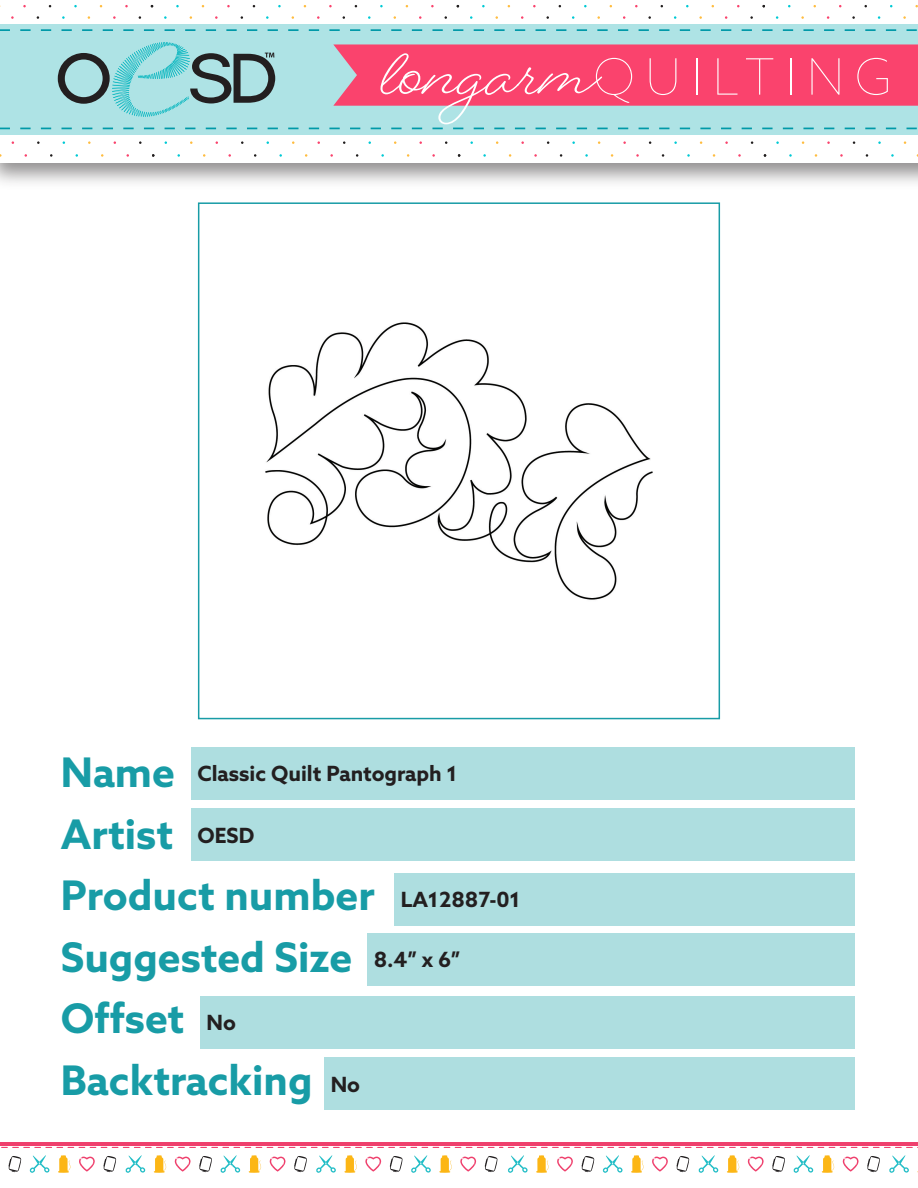
<style>
.page{position:relative;width:918px;height:1188px;background:#fff}
.page>*{position:absolute;margin:0;border:0;box-sizing:border-box;transform-origin:0 0}
.t1{font:100 50.25px "Azo Sans";letter-spacing:.2em;color:#fff}
.t2{font:700 40.8px/61.5px "Azo Sans";color:#189ca6}
.t3{font:700 21px "Azo Sans";color:#231f20}
</style>
<div class="page">
<img style="left:265px;top:322px;width:388px;height:278px">
<div style="left:198px;top:202px;width:522px;height:517px;border:2px solid #189ca6"></div>
<div style="left:0;top:24px;width:918px;height:110px;background:#aee3e5"></div>
<svg style="left:0;top:29px;width:917px;height:2px"></svg>
<svg style="left:0;top:128px;width:330px;height:2px"></svg>
<svg style="left:57px;top:42px;width:219px;height:75px"></svg>
<svg style="left:330px;top:44px;width:588px;height:86px"></svg>
<svg style="left:8px;top:1156px;width:13px;height:16px"></svg>
<svg style="left:58px;top:1155px;width:13px;height:18px"></svg>
<svg style="left:79px;top:1157px;width:16px;height:15px"></svg>
<svg style="left:30px;top:1155px;width:19px;height:18px"></svg>
<svg style="left:103px;top:1156px;width:13px;height:16px"></svg>
<svg style="left:154px;top:1155px;width:12px;height:18px"></svg>
<svg style="left:175px;top:1157px;width:16px;height:15px"></svg>
<svg style="left:126px;top:1155px;width:19px;height:18px"></svg>
<svg style="left:199px;top:1156px;width:13px;height:16px"></svg>
<svg style="left:248px;top:1155px;width:13px;height:18px"></svg>
<svg style="left:270px;top:1157px;width:16px;height:15px"></svg>
<svg style="left:221px;top:1155px;width:19px;height:18px"></svg>
<svg style="left:294px;top:1156px;width:13px;height:16px"></svg>
<svg style="left:344px;top:1155px;width:13px;height:18px"></svg>
<svg style="left:365px;top:1157px;width:16px;height:15px"></svg>
<svg style="left:316px;top:1155px;width:20px;height:18px"></svg>
<svg style="left:390px;top:1156px;width:13px;height:16px"></svg>
<svg style="left:439px;top:1155px;width:13px;height:18px"></svg>
<svg style="left:460px;top:1157px;width:16px;height:15px"></svg>
<svg style="left:411px;top:1155px;width:20px;height:18px"></svg>
<svg style="left:485px;top:1156px;width:13px;height:16px"></svg>
<hr style="left:0;top:1142px;width:502px;height:3px;background:#ef406d">
<svg style="left:1px;top:1147px;width:494px;height:1px"></svg>
<svg style="left:536px;top:1155px;width:13px;height:18px"></svg>
<svg style="left:557px;top:1157px;width:16px;height:15px"></svg>
<svg style="left:508px;top:1155px;width:20px;height:18px"></svg>
<svg style="left:581px;top:1156px;width:13px;height:16px"></svg>
<svg style="left:631px;top:1155px;width:13px;height:18px"></svg>
<svg style="left:652px;top:1157px;width:16px;height:15px"></svg>
<svg style="left:603px;top:1155px;width:20px;height:18px"></svg>
<svg style="left:676px;top:1156px;width:13px;height:16px"></svg>
<svg style="left:727px;top:1155px;width:12px;height:18px"></svg>
<svg style="left:748px;top:1157px;width:16px;height:15px"></svg>
<svg style="left:699px;top:1155px;width:19px;height:18px"></svg>
<svg style="left:772px;top:1156px;width:13px;height:16px"></svg>
<svg style="left:822px;top:1155px;width:12px;height:18px"></svg>
<svg style="left:843px;top:1157px;width:16px;height:15px"></svg>
<svg style="left:794px;top:1155px;width:19px;height:18px"></svg>
<svg style="left:867px;top:1156px;width:13px;height:16px"></svg>
<svg style="left:889px;top:1155px;width:20px;height:18px"></svg>
<hr style="left:500px;top:1142px;width:418px;height:3px;background:#ef406d">
<svg style="left:499px;top:1147px;width:419px;height:1px"></svg>
<div style="left:191px;top:747px;width:664px;height:53px;background:#aedee0"></div>
<div style="left:191px;top:808px;width:664px;height:53px;background:#aedee0"></div>
<div style="left:394px;top:873px;width:461px;height:52px;background:#aedee0"></div>
<div style="left:367px;top:933px;width:488px;height:52px;background:#aedee0"></div>
<div style="left:200px;top:996px;width:655px;height:52px;background:#aedee0"></div>
<div style="left:324px;top:1057px;width:531px;height:53px;background:#aedee0"></div>
<p class="t1" style="left:593px;top:45px;width:300px">QUILTING</p>
<p class="t2" style="left:61px;top:741px;width:315px">Name<br>Artist<br>Product number<br>Suggested Size<br>Offset<br>Backtracking</p>
<p class="t3" style="left:198px;top:760px;width:261px">Classic Quilt Pantograph 1</p>
<p class="t3" style="left:198px;top:822px;width:58px">OESD</p>
<p class="t3" style="left:401px;top:886px;width:121px">LA12887-01</p>
<p class="t3" style="left:374px;top:946px;width:88px">8.4” x 6”</p>
<p class="t3" style="left:207px;top:1009px;width:31px">No</p>
<p class="t3" style="left:331px;top:1070px;width:31px">No</p>
</div>
